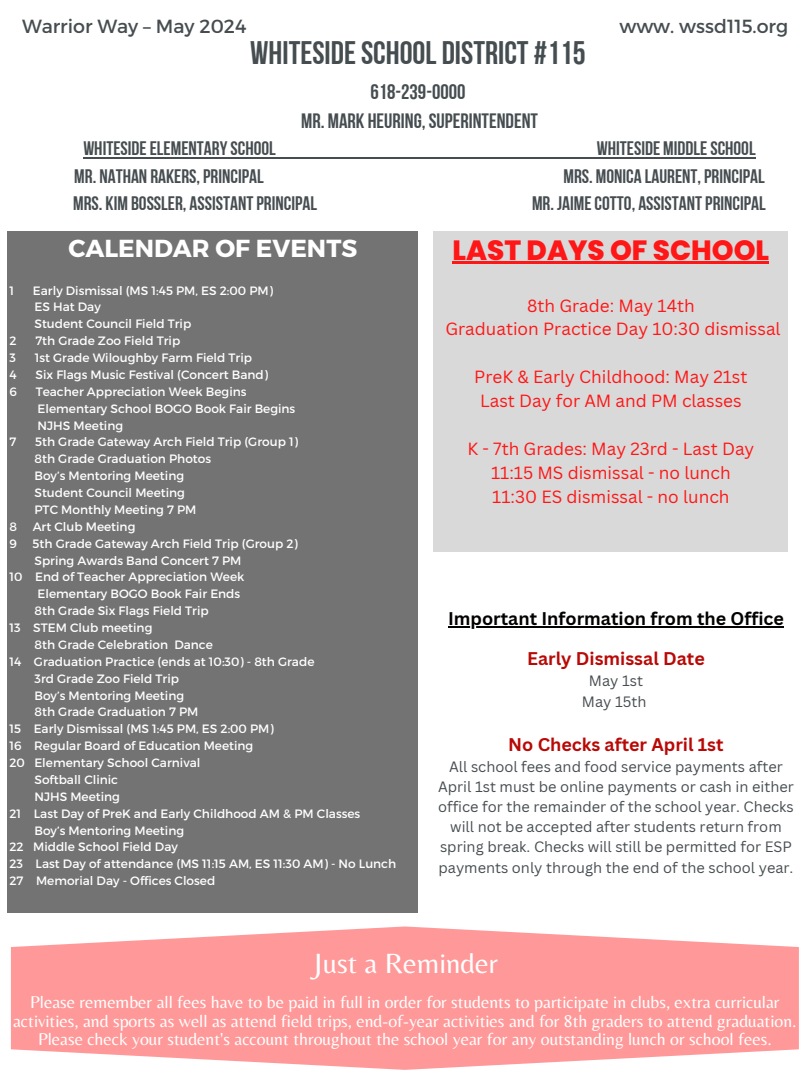
<style>
.page{position:relative;width:810px;height:1080px;background:#fff}
.page>*{position:absolute;margin:0;border:0;box-sizing:border-box;transform-origin:0 0}
.t1{font:32.56px "Bebas Neue Cyrillic";color:#464d50}
.t2{font:29px "Belleza";color:#fff}
.t3{font:800 27.81px "Poppins";color:#ff1616}
.t4{font:700 24.62px "Montserrat";color:#fff}
.t5{font:21.12px "Bebas Neue Cyrillic";color:#464d50}
.t6{font:20.81px "Bebas Neue Cyrillic";color:#464d50}
.t7{font:19.56px "Bebas Neue Cyrillic";color:#464d50}
.t8{font:19px "Montserrat";color:#464d50}
.t9{font:700 17.88px "Canva Sans";color:#b90906}
.t10{font:700 17.88px "Canva Sans";color:#040101}
.t11{font:17.75px/18.8px "Belleza";color:#fff;text-align:center}
.t12{font:17.19px/23.9px "Canva Sans";color:#ff1616;text-align:center}
.t13{font:14.62px/20.1px "Canva Sans";color:#464d50;text-align:center}
.t14{font:14.56px/20.1px "Canva Sans";color:#464d50;text-align:center}
.t15{font:12.12px "Montserrat";color:#fff}
</style>
<div class="page">
<div style="left:8px;top:231px;width:410px;height:681px;background:#737373"></div>
<div style="left:434px;top:231px;width:354px;height:321px;background:#d9d9d9"></div>
<hr style="left:453px;top:261px;width:316px;height:2px;background:#ff1616">
<hr style="left:83px;top:157px;width:193px;height:2px;background:#464d50">
<hr style="left:276px;top:157px;width:321px;height:2px;background:#464d50">
<hr style="left:597px;top:157px;width:159px;height:2px;background:#464d50">
<hr style="left:448px;top:626px;width:336px;height:1px;background:#040101">
<svg style="left:11px;top:926px;width:788px;height:144px;background:#ffa7a7"></svg>
<p class="t8" style="left:22px;top:14px;width:226px">Warrior Way – May 2024</p>
<p class="t8" style="left:619px;top:14px;width:170px">www. wssd115.org</p>
<p class="t1" style="left:250px;top:40px;width:337px">WHITESIDESCHOOL DISTRICT #115</p>
<p class="t5" style="left:370px;top:83px;width:97px">618-239-0000</p>
<p class="t6" style="left:301px;top:112px;width:238px">MR. MARK HEURING, SUPERINTENDENT</p>
<p class="t7" style="left:83px;top:141px;width:194px">WHITESIDEELEMENTARYSCHOOL</p>
<p class="t7" style="left:597px;top:141px;width:160px">WHITESIDE MIDDLESCHOOL</p>
<p class="t7" style="left:74px;top:168px;width:191px">MR. NATHAN RAKERS, PRINCIPAL</p>
<p class="t7" style="left:564px;top:168px;width:203px">MRS. MONICA LAURENT, PRINCIPAL</p>
<p class="t7" style="left:73px;top:195px;width:245px">MRS. KIM BOSSLER, ASSISTANTPRINCIPAL</p>
<p class="t7" style="left:532px;top:195px;width:235px">MR. JAIMECOTTO, ASSISTANTPRINCIPAL</p>
<h6 class="t4" style="left:68px;top:233px;width:290px">CALENDAR OF EVENTS</h6>
<h6 class="t15" style="left:9px;top:282px;width:6px">1</h6>
<h6 class="t15" style="left:33px;top:282px;width:242px">Early Dismissal (MS 1:45 PM, ES 2:00 PM)</h6>
<h4 class="t15" style="left:35px;top:299px;width:68px">ES Hat Day</h4>
<h3 class="t15" style="left:35px;top:316px;width:158px">Student Council Field Trip</h3>
<p class="t15" style="left:9px;top:333px;width:9px">2</p>
<p class="t15" style="left:35px;top:333px;width:146px">7th Grade Zoo Field Trip</p>
<p class="t15" style="left:9px;top:350px;width:8px">3</p>
<p class="t15" style="left:35px;top:350px;width:219px">1st Grade Wiloughby Farm Field Trip</p>
<p class="t15" style="left:9px;top:367px;width:9px">4</p>
<p class="t15" style="left:36px;top:367px;width:234px">Six Flags Music Festival (Concert Band)</p>
<p class="t15" style="left:9px;top:384px;width:9px">6</p>
<p class="t15" style="left:36px;top:384px;width:212px">Teacher Appreciation Week Begins</p>
<p class="t15" style="left:38px;top:400px;width:259px">Elementary School BOGO Book Fair Begins</p>
<p class="t15" style="left:38px;top:417px;width:87px">NJHS Meeting</p>
<p class="t15" style="left:9px;top:434px;width:8px">7</p>
<p class="t15" style="left:35px;top:434px;width:264px">5th Grade Gateway Arch Field Trip (Group 1)</p>
<p class="t15" style="left:35px;top:451px;width:178px">8th Grade Graduation Photos</p>
<p class="t15" style="left:35px;top:468px;width:151px">Boy’s Mentoring Meeting</p>
<p class="t15" style="left:35px;top:485px;width:152px">Student Council Meeting</p>
<p class="t15" style="left:35px;top:502px;width:163px">PTC Monthly Meeting 7 PM</p>
<p class="t15" style="left:9px;top:519px;width:9px">8</p>
<p class="t15" style="left:33px;top:519px;width:104px">Art Club Meeting</p>
<p class="t15" style="left:9px;top:535px;width:9px">9</p>
<p class="t15" style="left:33px;top:535px;width:267px">5th Grade Gateway Arch Field Trip (Group 2)</p>
<p class="t15" style="left:35px;top:552px;width:209px">Spring Awards Band Concert 7 PM</p>
<p class="t15" style="left:9px;top:569px;width:236px">10 End of Teacher Appreciation Week</p>
<p class="t15" style="left:38px;top:586px;width:204px">Elementary BOGO Book Fair Ends</p>
<p class="t15" style="left:35px;top:603px;width:176px">8th Grade Six Flags Field Trip</p>
<p class="t15" style="left:9px;top:620px;width:144px">13 STEM Club meeting</p>
<p class="t15" style="left:35px;top:637px;width:180px">8th Grade Celebration Dance</p>
<p class="t15" style="left:9px;top:654px;width:307px">14 Graduation Practice (ends at 10:30) - 8th Grade</p>
<p class="t15" style="left:35px;top:670px;width:146px">3rd Grade Zoo Field Trip</p>
<p class="t15" style="left:35px;top:687px;width:151px">Boy’s Mentoring Meeting</p>
<p class="t15" style="left:35px;top:704px;width:166px">8th Grade Graduation 7 PM</p>
<p class="t15" style="left:9px;top:721px;width:266px">15 Early Dismissal (MS 1:45 PM, ES 2:00 PM)</p>
<p class="t15" style="left:9px;top:738px;width:245px">16 Regular Board of Education Meeting</p>
<p class="t15" style="left:9px;top:755px;width:192px">20 Elementary School Carnival</p>
<p class="t15" style="left:35px;top:772px;width:85px">Softball Clinic</p>
<p class="t15" style="left:35px;top:789px;width:87px">NJHS Meeting</p>
<p class="t15" style="left:9px;top:805px;width:352px">21 Last Day of PreK and Early Childhood AM &amp; PM Classes</p>
<p class="t15" style="left:35px;top:822px;width:151px">Boy’s Mentoring Meeting</p>
<p class="t15" style="left:9px;top:839px;width:170px">22 Middle School Field Day</p>
<p class="t15" style="left:9px;top:856px;width:388px">23 Last Day of attendance (MS 11:15 AM, ES 11:30 AM) - No Lunch</p>
<p class="t15" style="left:9px;top:873px;width:207px">27 Memorial Day - Offices Closed</p>
<h3 class="t3" style="left:453px;top:230px;width:318px">LAST DAYS OF SCHOOL</h3>
<h3 class="t12" style="left:445px;top:293px;width:337px">8th Grade: May 14th<br>Graduation Practice Day 10:30 dismissal</h3>
<h3 class="t12" style="left:474px;top:365px;width:275px">PreK &amp; Early Childhood: May 21st<br>Last Day for AM and PM classes</h3>
<h3 class="t12" style="left:467px;top:436px;width:288px">K - 7th Grades: May 23rd - Last Day<br>11:15 MS dismissal - no lunch<br>11:30 ES dismissal - no lunch</h3>
<h5 class="t10" style="left:448px;top:606px;width:337px">Important Information from the Office</h5>
<h6 class="t9" style="left:527px;top:646px;width:179px">Early Dismissal Date</h6>
<h6 class="t13" style="left:582px;top:671px;width:66px">May 1st<br>May 15th</h6>
<p class="t9" style="left:508px;top:732px;width:217px">No Checks after April 1st</p>
<p class="t14" style="left:438px;top:756px;width:357px">All school fees and food service payments after April 1st must be online payments or cash in either office for the remainder of the school year. Checks will not be accepted after students return from spring break. Checks will still be permitted for ESP payments only through the end of the school year.</p>
<h2 class="t2" style="left:312px;top:946px;width:188px">Just a Reminder</h2>
<h6 class="t11" style="left:13px;top:992px;width:785px">Please remember all fees have to be paid in full in order for students to participate in clubs, extra curricular activities, and sports as well as attend field trips, end-of-year activities and for 8th graders to attend graduation.<br>Please check your student's account throughout the school year for any outstanding lunch or school fees.</h6>
</div>
